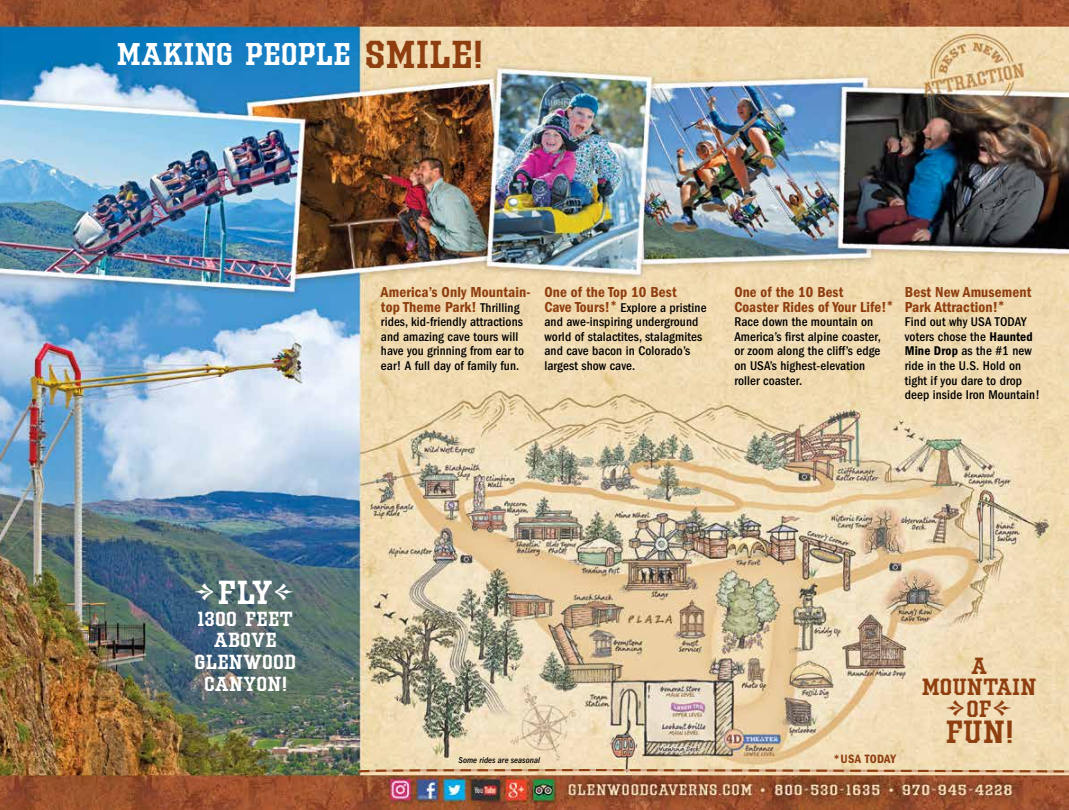
<style>
.page{position:relative;width:1069px;height:810px;background:#fff}
.page>*{position:absolute;margin:0;border:0;box-sizing:border-box;transform-origin:0 0}
.t1{font:43.75px "Woodtype Ornaments One";color:#fff}
.t2{font:41.25px "Woodtype Ornaments One";color:#8f3e0f}
.t3{font:33.75px "LHF Durango";color:#fff;scale:1.06 1}
.t4{font:32.5px "LHF Durango";color:#8f3e0f;scale:1.04 1}
.t5{font:31.88px "LHF Durango";letter-spacing:.03em;color:#fff;scale:1.04 1}
.t6{font:23.75px/21.2px "LHF Durango";letter-spacing:.03em;color:#8f3e0f;text-align:center;scale:1.04 1}
.t7{font:20.62px/21.8px "LHF Durango";letter-spacing:.04em;color:#fff;text-align:center;scale:1.04 1}
.t8{font:600 condensed 15px/14.6px "Franklin Gothic";letter-spacing:.01em;color:#8f3e0f}
.t9{font:500 condensed 13.12px/14.6px "Franklin Gothic";letter-spacing:.01em;color:#000}
.t10{font:600 condensed 12.5px "Franklin Gothic";letter-spacing:.02em;color:#8f3e0f}
.t11{font:italic 500 condensed 8.75px "Franklin Gothic";letter-spacing:.005em;color:#000}
.s1{font-size:39.38px;color:#8f3e0f}
.s2{font-weight:500;font-size:13.12px;color:#000}
.s3{font-weight:600;font-size:15px;color:#8f3e0f}
.s4{font-weight:600;font-size:13.75px;color:#8f3e0f}
.s5{font-size:13.75px}
.s6{font-weight:600}
</style>
<div class="page">
<img style="left:0;top:0;width:1069px;height:810px">
<svg style="left:358px;top:768px;width:711px;height:6px;background:#d5ad85"></svg>
<svg style="left:994px;top:700px;width:16px;height:16px"></svg>
<svg style="left:275px;top:583px;width:17px;height:17px"></svg>
<h3 class="t5" style="left:117px;top:35px;width:352px">MAKING PEOPLE <span class="s1">SMILE!</span></h3>
<h3 class="t3" style="left:218px;top:572px;width:53px">FLY</h3>
<h3 class="t7" style="left:195px;top:606px;width:99px">1300 FEET<br>ABOVE<br>GLENWOOD<br>CANYON!</h3>
<h1 class="t1" style="left:214px;top:619px;width:21px;rotate:-180deg">■</h1>
<p class="t8" style="left:381px;top:285px;width:151px">America’s Only Mountain&shy;top Theme Park! <span class="s2">Thrilling</span></p>
<p class="t9" style="left:381px;top:315px;width:145px">rides, kid-friendly attractions and amazing cave tours will have you grinning from ear to ear! A full day of family fun.</p>
<p class="t8" style="left:544px;top:285px;width:134px">One of the Top 10 Best</p>
<p class="t9" style="left:544px;top:300px;width:164px"><span class="s3">Cave Tours!</span><span class="s4">*</span> Explore a pristine and awe-inspiring underground world of stalactites, stalagmites and cave bacon in Colorado’s largest show cave.</p>
<p class="t8" style="left:734px;top:285px;width:161px">One of the 10 Best<br>Coaster Rides of Your Life!<span class="s5">*</span></p>
<p class="t9" style="left:734px;top:315px;width:148px">Race down the mountain on<br>America’s first alpine coaster, or zoom along the cliff’s edge on USA’s highest-elevation roller coaster.</p>
<p class="t8" style="left:905px;top:285px;width:128px">Best New Amusement<br>Park Attraction!<span class="s5">*</span></p>
<p class="t9" style="left:905px;top:315px;width:137px">Find out why USA TODAY voters chose the <span class="s6">Haunted<br>Mine Drop</span> as the #1 new ride in the U.S. Hold on tight if you dare to drop deep inside Iron Mountain!</p>
<p class="t11" style="left:458px;top:756px;width:83px">Some rides are seasonal</p>
<p class="t10" style="left:833px;top:752px;width:64px">*USA TODAY</p>
<h3 class="t6" style="left:922px;top:654px;width:111px">A<br>MOUNTAIN<br>OF</h3>
<h3 class="t4" style="left:946px;top:712px;width:65px">FUN!</h3>
<h2 class="t2" style="left:964px;top:733px;width:20px;rotate:-180deg">■</h2>
</div>
